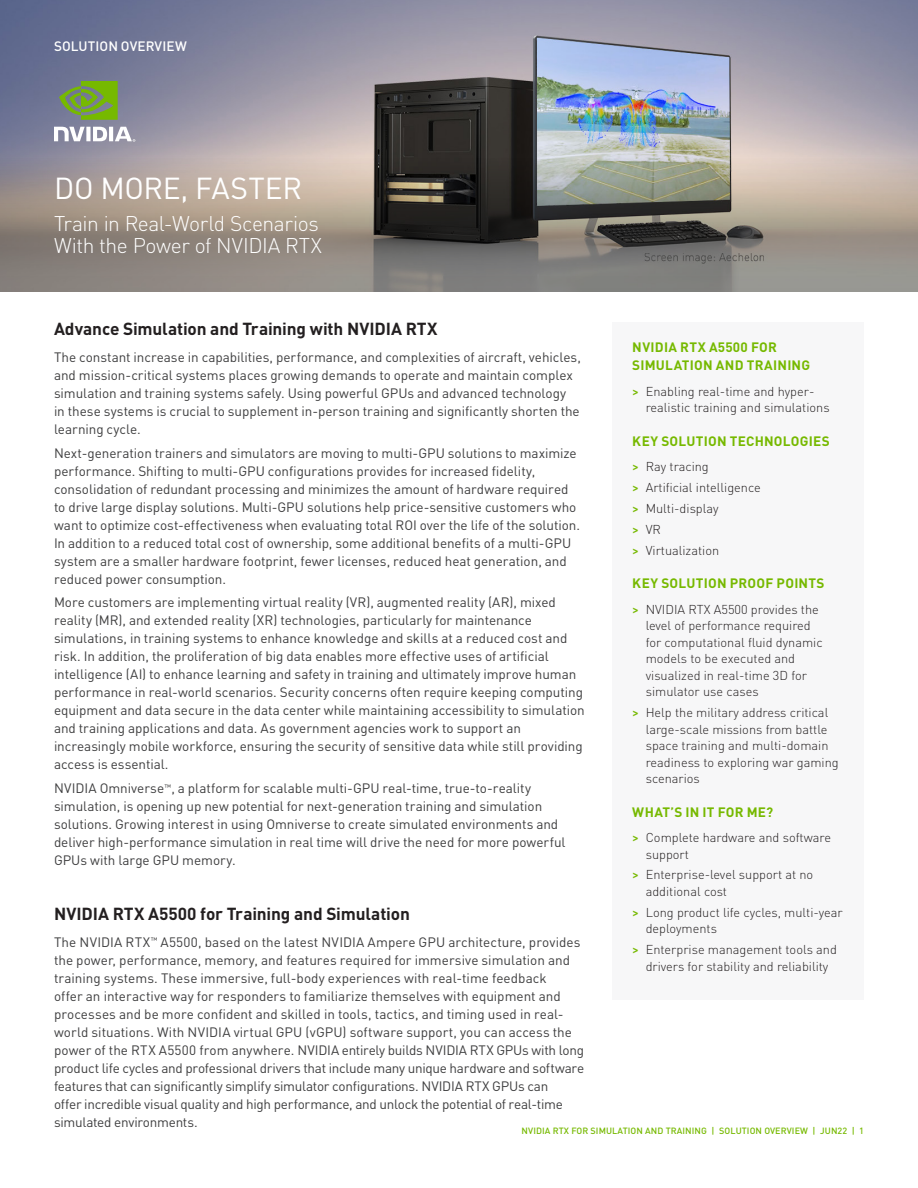
<style>
.page{position:relative;width:918px;height:1188px;background:#fff}
.page>*{position:absolute;margin:0;border:0;box-sizing:border-box;transform-origin:0 0}
.H0_Regular_20_20_-6p{font:30px "DIN Pro";letter-spacing:-.01em;color:#fff}
.H0_Title_case_Small{font:300 21px/22.5px "DIN Pro";letter-spacing:-.02em;color:#fff}
.Black_h2{font:700 17.25px "DIN Pro";letter-spacing:-.01em;color:#231f20}
.body_copy{font:13.5px/18px "DIN Pro";letter-spacing:-.005em;color:#3e3e3f}
.sidebar_green_header{font:700 13.5px/18px "DIN Pro";letter-spacing:.015em;color:#76b900}
.t1{font:500 13.5px "DIN Pro";letter-spacing:.005em;color:#fff}
.t2{font:300 12.75px/16.5px "DIN Pro";color:#231f20}
.t3{font:500 9px "DIN Pro";letter-spacing:.01em;color:#76b900}
.s1{font-weight:500;color:#76b900}
</style>
<div class="page">
<svg style="left:0;top:0;width:918px;height:292px;background:#8d8a8f"></svg>
<div style="left:612px;top:322px;width:252px;height:678px;background:#f7f7f8"></div>
<svg style="left:54px;top:127px;width:81px;height:15px"></svg>
<svg style="left:59px;top:81px;width:59px;height:39px;background:#759d40"></svg>
<p class="t1" style="left:54px;top:37px;width:134px">SOLUTION OVERVIEW</p>
<p class="H0_Regular_20_20_-6p" style="left:54px;top:168px;width:250px">DO MORE, FASTER</p>
<p class="H0_Title_case_Small" style="left:54px;top:211px;width:270px">Train in Real-World Scenarios<br>With the Power of NVIDIA RTX</p>
<p class="Black_h2" style="left:54px;top:317px;width:385px">Advance Simulation and Training with NVIDIA RTX</p>
<p class="body_copy" style="left:54px;top:348px;width:528px">The constant increase in capabilities, performance, and complexities of aircraft, vehicles, and mission-critical systems places growing demands to operate and maintain complex simulation and training systems safely. Using powerful GPUs and advanced technology<br>in these systems is crucial to supplement in-person training and significantly shorten the learning cycle.</p>
<p class="body_copy" style="left:54px;top:443px;width:528px">Next-generation trainers and simulators are moving to multi-GPU solutions to maximize performance. Shifting to multi-GPU configurations provides for increased fidelity, consolidation of redundant processing and minimizes the amount of hardware required to drive large display solutions. Multi-GPU solutions help price-sensitive customers who want to optimize cost-effectiveness when evaluating total ROI over the life of the solution.<br>In addition to a reduced total cost of ownership, some additional benefits of a multi-GPU system are a smaller hardware footprint, fewer licenses, reduced heat generation, and reduced power consumption.</p>
<p class="body_copy" style="left:54px;top:593px;width:532px">More customers are implementing virtual reality (VR), augmented reality (AR), mixed reality (MR), and extended reality (XR) technologies, particularly for maintenance simulations, in training systems to enhance knowledge and skills at a reduced cost and risk. In addition, the proliferation of big data enables more effective uses of artificial intelligence (AI) to enhance learning and safety in training and ultimately improve human performance in real-world scenarios. Security concerns often require keeping computing equipment and data secure in the data center while maintaining accessibility to simulation and training applications and data. As government agencies work to support an increasingly mobile workforce, ensuring the security of sensitive data while still providing access is essential.</p>
<p class="body_copy" style="left:54px;top:778px;width:513px">NVIDIA Omniverse<sup>™</sup>, a platform for scalable multi-GPU real-time, true-to-reality simulation, is opening up new potential for next-generation training and simulation solutions. Growing interest in using Omniverse to create simulated environments and deliver high-performance simulation in real time will drive the need for more powerful GPUs with large GPU memory.</p>
<p class="Black_h2" style="left:54px;top:902px;width:357px">NVIDIA RTX A5500 for Training and Simulation</p>
<p class="body_copy" style="left:54px;top:933px;width:532px">The NVIDIA RTX<sup>™</sup> A5500, based on the latest NVIDIA Ampere GPU architecture, provides the power, performance, memory, and features required for immersive simulation and training systems. These immersive, full-body experiences with real-time feedback<br>offer an interactive way for responders to familiarize themselves with equipment and processes and be more confident and skilled in tools, tactics, and timing used in real&shy;world situations. With NVIDIA virtual GPU (vGPU) software support, you can access the power of the RTX A5500 from anywhere. NVIDIA entirely builds NVIDIA RTX GPUs with long product life cycles and professional drivers that include many unique hardware and software features that can significantly simplify simulator configurations. NVIDIA RTX GPUs can<br>offer incredible visual quality and high performance, and unlock the potential of real-time simulated environments.</p>
<p class="sidebar_green_header" style="left:632px;top:338px;width:179px">NVIDIA RTX A5500 FOR<br>SIMULATION AND TRAINING</p>
<p class="t2" style="left:646px;top:382px;width:185px;text-indent:-14px"><span class="s1">&gt;</span> Enabling real-time and hyper&shy;realistic training and simulations</p>
<p class="sidebar_green_header" style="left:632px;top:432px;width:199px">KEY SOLUTION TECHNOLOGIES</p>
<p class="t2" style="left:632px;top:458px;width:78px"><span class="s1">&gt;</span> Ray tracing</p>
<p class="t2" style="left:632px;top:479px;width:130px"><span class="s1">&gt;</span> Artificial intelligence</p>
<p class="t2" style="left:632px;top:500px;width:88px"><span class="s1">&gt;</span> Multi-display</p>
<p class="t2" style="left:632px;top:520px;width:30px"><span class="s1">&gt;</span> VR</p>
<p class="t2" style="left:632px;top:541px;width:88px"><span class="s1">&gt;</span> Virtualization</p>
<p class="sidebar_green_header" style="left:632px;top:574px;width:194px">KEY SOLUTION PROOF POINTS</p>
<p class="t2" style="left:646px;top:600px;width:178px;text-indent:-14px"><span class="s1">&gt;</span> NVIDIA RTX A5500 provides the level of performance required for computational fluid dynamic models to be executed and visualized in real-time 3D for simulator use cases</p>
<p class="t2" style="left:646px;top:704px;width:194px;text-indent:-14px"><span class="s1">&gt;</span> Help the military address critical large-scale missions from battle space training and multi-domain readiness to exploring war gaming scenarios</p>
<p class="sidebar_green_header" style="left:632px;top:802px;width:142px">WHAT’S IN IT FOR ME?</p>
<p class="t2" style="left:646px;top:829px;width:187px;text-indent:-14px"><span class="s1">&gt;</span> Complete hardware and software support</p>
<p class="t2" style="left:646px;top:866px;width:169px;text-indent:-14px"><span class="s1">&gt;</span> Enterprise-level support at no additional cost</p>
<p class="t2" style="left:646px;top:903px;width:199px;text-indent:-14px"><span class="s1">&gt;</span> Long product life cycles, multi-year deployments</p>
<p class="t2" style="left:632px;top:941px;width:206px;text-align:center"><span class="s1">&gt;</span> Enterprise management tools and drivers for stability and reliability</p>
<p class="t3" style="left:522px;top:1125px;width:344px">NVIDIA RTX FOR SIMULATION AND TRAINING | SOLUTION OVERVIEW | JUN22 | 1</p>
</div>
